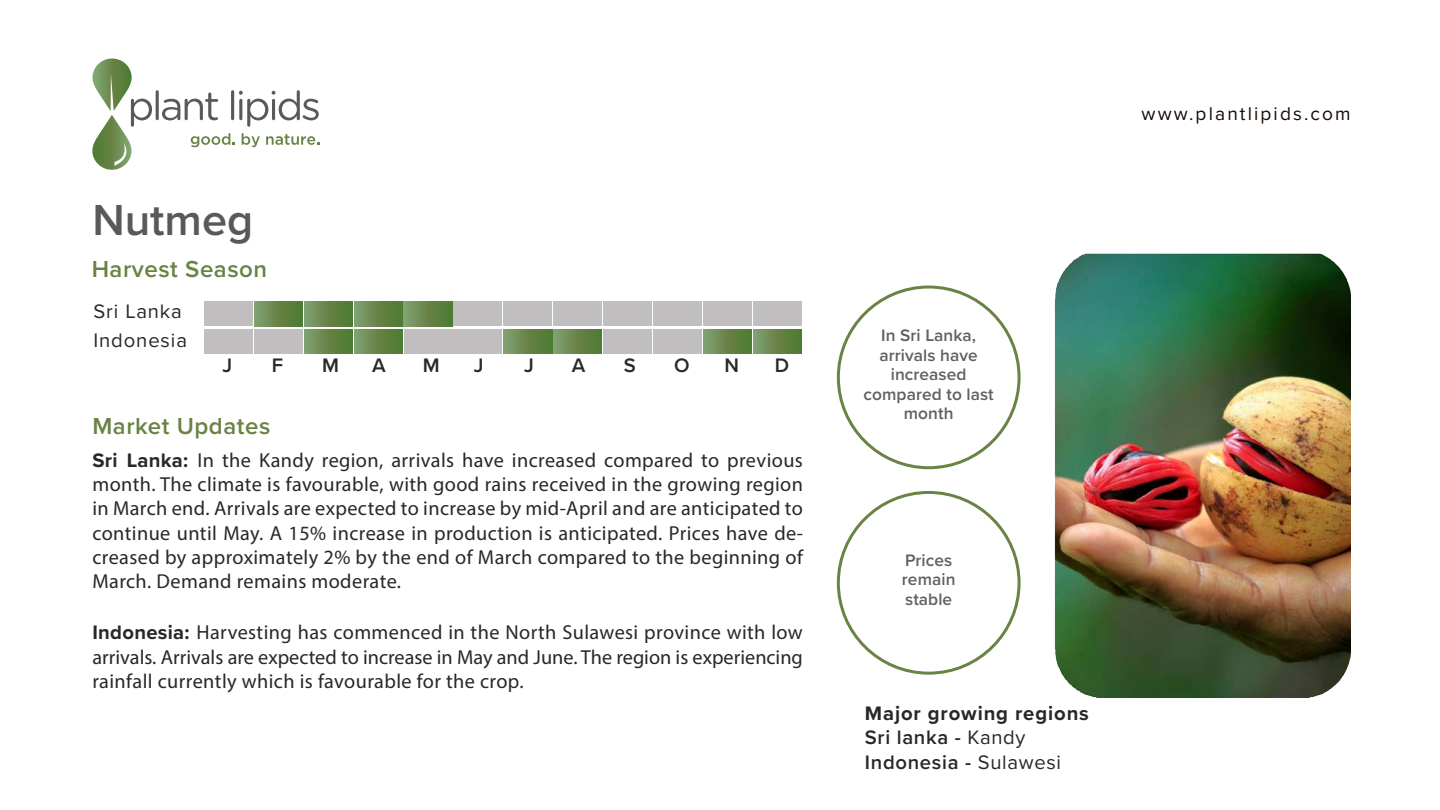
<style>
.page{position:relative;width:1440px;height:810px;background:#fff}
.page>*{position:absolute;margin:0;border:0;box-sizing:border-box;transform-origin:0 0}
.t1{font:600 45px "Proxima Nova";color:#58595b}
.t2{font:600 24px "Proxima Nova";letter-spacing:.025em;color:#688343}
.t3{font:20.25px/24.3px "Myriad Pro";letter-spacing:.02em;color:#282828;text-align:justify}
.t4{font:700 20.25px/24.3px "Proxima Nova";letter-spacing:.045em;color:#282828}
.t5{font:20.25px/29.2px "Proxima Nova";letter-spacing:.045em;color:#282828}
.t6{font:600 20.25px "Proxima Nova";color:#282828}
.t7{font:19.12px "Proxima Nova";letter-spacing:.11em;color:#160a04}
.t8{font:600 17.25px/19.5px "Proxima Nova";letter-spacing:.005em;color:#606060}
.s1{font-family:"Proxima Nova";font-weight:700}
.s2{font-weight:600}
.s3{font-weight:400}
</style>
<div class="page">
<img style="left:1054px;top:254px;width:296px;height:443px">
<div style="left:204px;top:329px;width:49px;height:25px;background:#c0bebe"></div>
<div style="left:254px;top:329px;width:48px;height:25px;background:#c0bebe"></div>
<div style="left:304px;top:329px;width:48px;height:25px;background:linear-gradient(to right,#819c6d,#4f752d)"></div>
<div style="left:354px;top:329px;width:48px;height:25px;background:linear-gradient(to right,#819b6d,#4e752d)"></div>
<div style="left:404px;top:329px;width:48px;height:25px;background:#c0bebe"></div>
<div style="left:454px;top:329px;width:48px;height:25px;background:#c0bebe"></div>
<div style="left:504px;top:329px;width:48px;height:25px;background:linear-gradient(to right,#819b6c,#4e762d)"></div>
<div style="left:554px;top:329px;width:48px;height:25px;background:linear-gradient(to right,#819b6c,#4e762d)"></div>
<div style="left:604px;top:329px;width:48px;height:25px;background:#c0bebe"></div>
<div style="left:654px;top:329px;width:48px;height:25px;background:#c0bebe"></div>
<div style="left:703px;top:329px;width:49px;height:25px;background:linear-gradient(to right,#829c6e,#4d742b)"></div>
<div style="left:753px;top:329px;width:49px;height:25px;background:linear-gradient(to right,#829c6d,#4d742b)"></div>
<div style="left:204px;top:302px;width:49px;height:24px;background:#c0bebe"></div>
<div style="left:254px;top:302px;width:48px;height:24px;background:linear-gradient(to right,#819c6d,#4f752d)"></div>
<div style="left:304px;top:302px;width:48px;height:24px;background:linear-gradient(to right,#819c6d,#4f752d)"></div>
<div style="left:354px;top:302px;width:48px;height:24px;background:linear-gradient(to right,#819b6d,#4e752d)"></div>
<div style="left:404px;top:302px;width:48px;height:24px;background:linear-gradient(to right,#819b6c,#4e762d)"></div>
<div style="left:454px;top:302px;width:48px;height:24px;background:#c0bebe"></div>
<div style="left:504px;top:302px;width:48px;height:24px;background:#c0bebe"></div>
<div style="left:554px;top:302px;width:48px;height:24px;background:#c0bebe"></div>
<div style="left:604px;top:302px;width:48px;height:24px;background:#c0bebe"></div>
<div style="left:654px;top:302px;width:48px;height:24px;background:#c0bebe"></div>
<div style="left:703px;top:302px;width:49px;height:24px;background:#c0bebe"></div>
<div style="left:753px;top:302px;width:49px;height:24px;background:#c0bebe"></div>
<hr style="left:156px;top:90px;width:3px;height:30px;background:#58595b;border-radius:2px">
<svg style="left:162px;top:93px;width:56px;height:27px"></svg>
<hr style="left:231px;top:90px;width:3px;height:30px;background:#58595b;border-radius:2px">
<svg style="left:239px;top:90px;width:80px;height:37px"></svg>
<svg style="left:92px;top:58px;width:60px;height:112px"></svg>
<svg style="left:191px;top:133px;width:44px;height:14px"></svg>
<svg style="left:242px;top:133px;width:18px;height:14px"></svg>
<svg style="left:266px;top:134px;width:53px;height:11px"></svg>
<h1 class="t1" style="left:92px;top:186px;width:162px">Nutmeg</h1>
<p class="t2" style="left:92px;top:251px;width:177px">Harvest Season</p>
<p class="t5" style="left:94px;top:296px;width:95px">Sri Lanka<br>Indonesia</p>
<p class="t6" style="left:222px;top:351px;width:11px">J</p>
<p class="t6" style="left:272px;top:351px;width:13px">F</p>
<p class="t6" style="left:322px;top:351px;width:18px">M</p>
<p class="t6" style="left:372px;top:351px;width:15px">A</p>
<p class="t6" style="left:423px;top:351px;width:18px">M</p>
<p class="t6" style="left:474px;top:351px;width:11px">J</p>
<p class="t6" style="left:524px;top:351px;width:11px">J</p>
<p class="t6" style="left:572px;top:351px;width:15px">A</p>
<p class="t6" style="left:624px;top:351px;width:14px">S</p>
<p class="t6" style="left:674px;top:351px;width:17px">O</p>
<p class="t6" style="left:724px;top:351px;width:16px">N</p>
<p class="t6" style="left:775px;top:351px;width:16px">D</p>
<p class="t2" style="left:92px;top:408px;width:179px">Market Updates</p>
<p class="t3" style="left:92px;top:447px;width:712px"><span class="s1">Sri Lanka:</span> In the Kandy region, arrivals have increased compared to previous month. The climate is favourable, with good rains received in the growing region in March end. Arrivals are expected to increase by mid-April and are anticipated to continue until May. A 15% increase in production is anticipated. Prices have de&shy;creased by approximately 2% by the end of March compared to the beginning of March. Demand remains moderate.</p>
<p class="t3" style="left:92px;top:620px;width:712px"><span class="s1">Indonesia:</span> Harvesting has commenced in the North Sulawesi province with low arrivals. Arrivals are expected to increase in May and June. The region is experiencing rainfall currently which is favourable for the crop.</p>
<p class="t7" style="left:1142px;top:100px;width:211px">www.plantlipids.com</p>
<p class="t8" style="left:864px;top:325px;width:132px;text-align:center">In Sri Lanka, arrivals have increased compared to last month</p>
<p class="t8" style="left:902px;top:550px;width:55px">Prices remain stable</p>
<p class="t4" style="left:865px;top:701px;width:226px">Major growing regions<br><span class="s2">Sri lanka -</span> <span class="s3">Kandy<br></span><span class="s2">Indonesia -</span> <span class="s3">Sulawesi</span></p>
</div>
